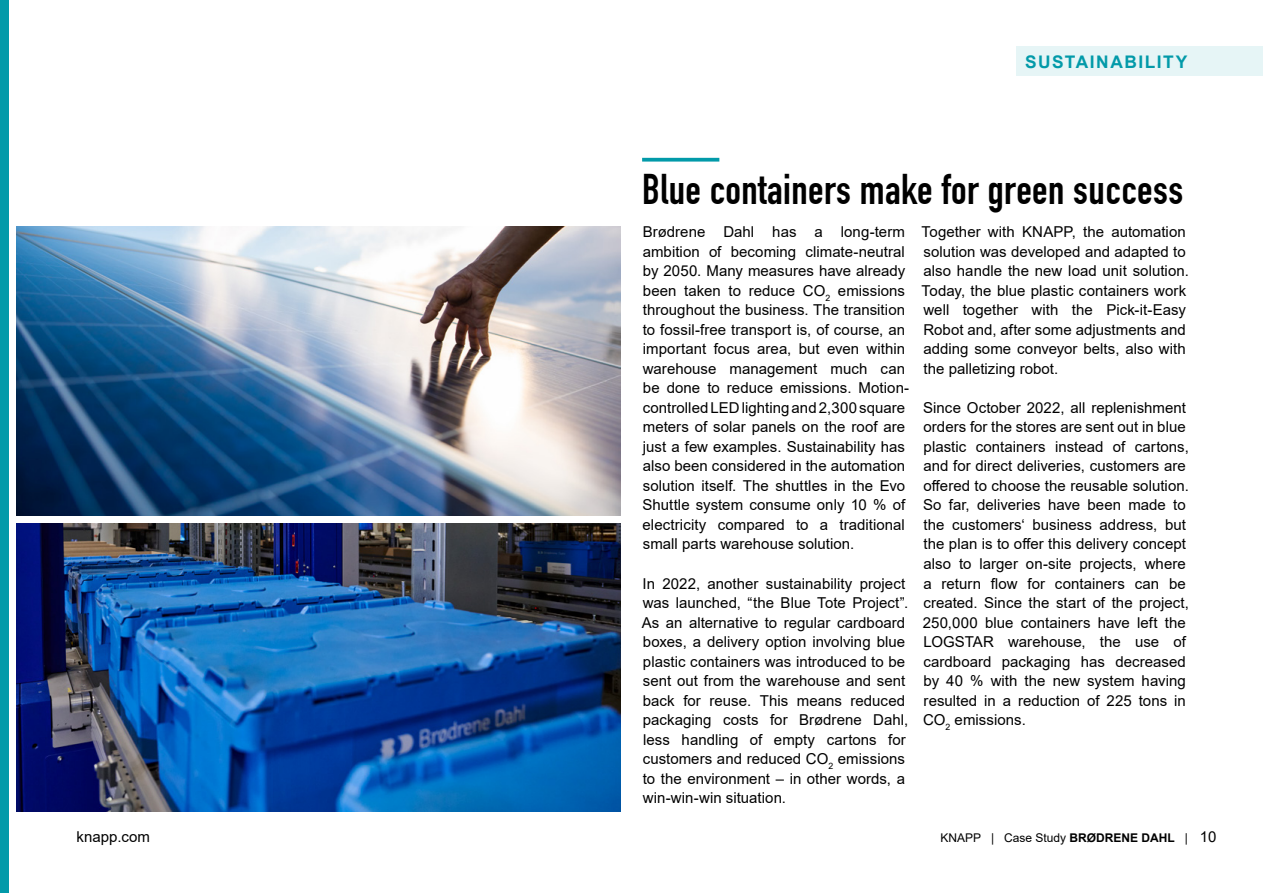
<style>
.page{position:relative;width:1263px;height:893px;background:#fff}
.page>*{position:absolute;margin:0;border:0;box-sizing:border-box;transform-origin:0 0}
.t1{font:42px "DIN Engschrift";letter-spacing:.01em;color:#000}
.t2{font:700 17.4px "Arial";letter-spacing:.085em;color:#029aa9}
.t3{font:15px/19.5px "Arial";letter-spacing:.005em;color:#000}
.t4{font:12px "Arial";color:#000}
.s1{font-weight:700}
.s2{font-size:15px}
</style>
<div class="page">
<div style="left:0;top:0;width:9px;height:893px;background:#029aa9"></div>
<svg style="left:642px;top:158px;width:77px;height:4px"></svg>
<div style="left:1016px;top:47px;width:247px;height:29px;background:#e6f5f6"></div>
<img style="left:17px;top:227px;width:604px;height:288px">
<img style="left:17px;top:523px;width:604px;height:289px">
<p class="t2" style="left:1025px;top:49px;width:164px">SUSTAINABILITY</p>
<h1 class="t1" style="left:642px;top:165px;width:542px">Blue containers make for green success</h1>
<p class="t3" style="left:642px;top:222px;width:268px">Brødrene Dahl has a long-term ambition of becoming climate-neutral by 2050. Many measures have already been taken to reduce CO<sub>2</sub> emissions throughout the business. The transition to fossil-free transport is, of course, an important focus area, but even within warehouse management much can be done to reduce emissions. Motion&shy;controlled LED lighting and 2,300 square meters of solar panels on the roof are just a few examples. Sustainability has also been considered in the automation solution itself. The shuttles in the Evo Shuttle system consume only 10 % of electricity compared to a traditional small parts warehouse solution.</p>
<p class="t3" style="left:642px;top:573px;width:268px">In 2022, another sustainability project was launched, “the Blue Tote Project”.<br>As an alternative to regular cardboard boxes, a delivery option involving blue plastic containers was introduced to be sent out from the warehouse and sent back for reuse. This means reduced packaging costs for Brødrene Dahl, less handling of empty cartons for customers and reduced CO<sub>2</sub> emissions to the environment – in other words, a win-win-win situation.</p>
<p class="t3" style="left:922px;top:222px;width:269px">Together with KNAPP, the automation solution was developed and adapted to also handle the new load unit solution.<br>Today, the blue plastic containers work well together with the Pick-it-Easy Robot and, after some adjustments and adding some conveyor belts, also with the palletizing robot.</p>
<p class="t3" style="left:923px;top:398px;width:268px">Since October 2022, all replenishment orders for the stores are sent out in blue plastic containers instead of cartons, and for direct deliveries, customers are offered to choose the reusable solution.<br>So far, deliveries have been made to the customers‘ business address, but the plan is to offer this delivery concept also to larger on-site projects, where a return flow for containers can be created. Since the start of the project, 250,000 blue containers have left the LOGSTAR warehouse, the use of cardboard packaging has decreased by 40 % with the new system having resulted in a reduction of 225 tons in CO<sub>2</sub> emissions.</p>
<p class="t3" style="left:77px;top:827px;width:75px">knapp.com</p>
<p class="t4" style="left:941px;top:829px;width:277px">KNAPP | Case Study <span class="s1">BRØDRENE DAHL</span> | <span class="s2">10</span></p>
</div>
